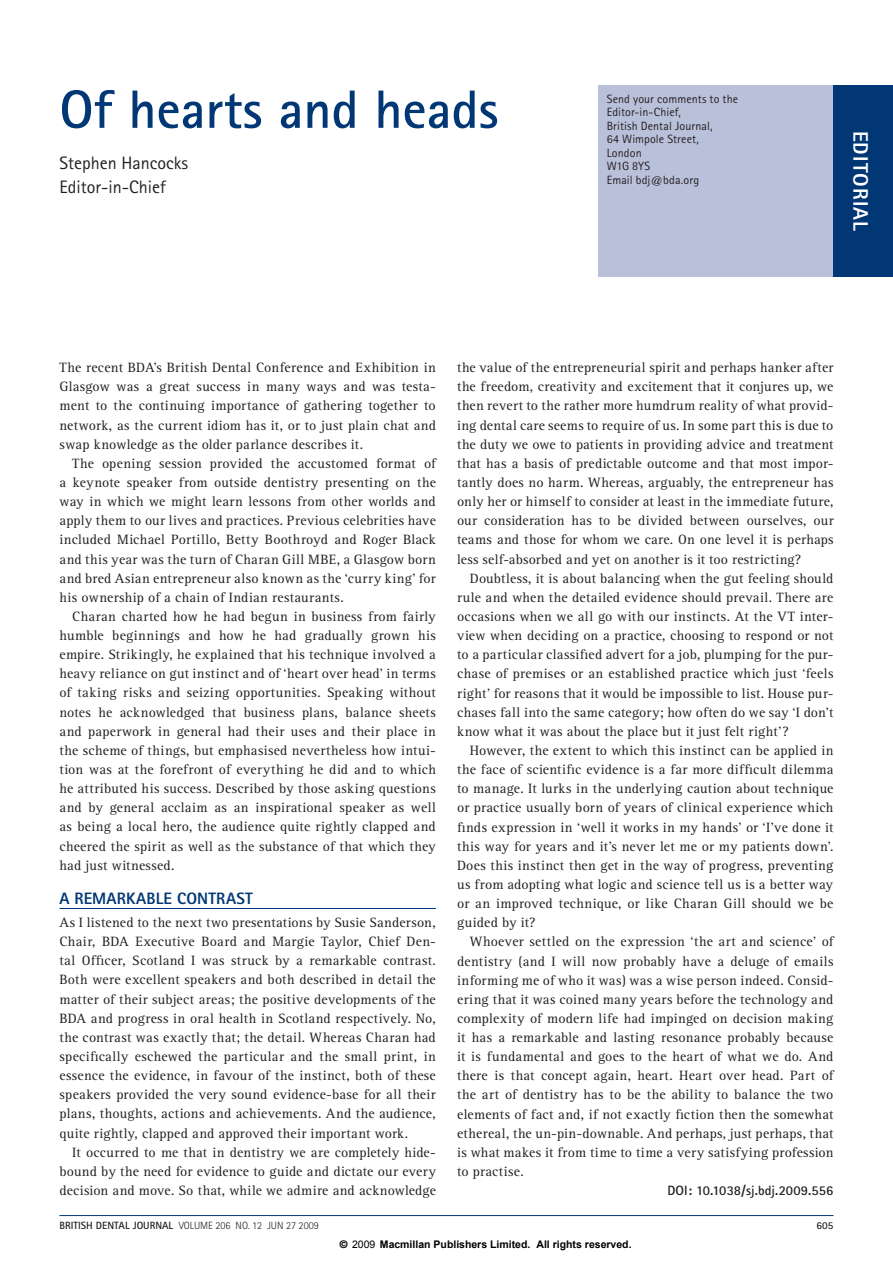
<style>
.page{position:relative;width:893px;height:1263px;background:#fff}
.page>*{position:absolute;margin:0;border:0;box-sizing:border-box;transform-origin:0 0}
.t1{font:700 54px "Rotis Sans Serif";color:#013775}
.t2{font:800 21px "Rotis Sans Serif";letter-spacing:.05em;color:#fff}
.t3{font:18px/24px "Rotis Sans Serif";color:#231f20}
.t4{font:800 16.5px "Rotis Sans Serif";letter-spacing:.01em;color:#013775}
.t5{font:13.95px/19.2px "Rotis Serif";letter-spacing:.015em;color:#231f20;text-align:justify}
.t6{font:700 13.5px "Rotis Sans Serif";letter-spacing:.005em;color:#231f20}
.t7{font:12px/13.5px "Rotis Sans Serif";letter-spacing:.01em;color:#231f20}
.t8{font:700 10.5px "Arial";color:#000}
.t9{font:300 10.5px "Rotis Sans Serif";color:#231f20}
.t10{font:700 10.5px "Rotis Sans Serif";color:#231f20}
.s1{font-weight:700}
.s2{font-family:"Helvetica"}
.s3{font-weight:400}
</style>
<div class="page">
<hr style="left:59px;top:908px;width:377px;height:1px;background:#013775">
<hr style="left:59px;top:1215px;width:774px;height:1px;background:#013775">
<div style="left:598px;top:85px;width:295px;height:191px;background:#b9c0d9"></div>
<div style="left:833px;top:85px;width:60px;height:191px;background:#013775"></div>
<h1 class="t1" style="left:59px;top:91px;width:440px">Of hearts and heads</h1>
<p class="t3" style="left:59px;top:153px;width:130px">Stephen Hancocks<br>Editor-in-Chief</p>
<p class="t7" style="left:607px;top:93px;width:133px">Send your comments to the<br>Editor-in-Chief,<br>British Dental Journal,<br>64 Wimpole Street,<br>London<br>W1G 8YS<br>Email bdj@bda.org</p>
<h2 class="t2" style="left:868px;top:131px;width:102px;rotate:90deg">EDITORIAL</h2>
<p class="t5" style="left:59px;top:359px;width:378px">The recent BDA’s British Dental Conference and Exhibition in Glasgow was a great success in many ways and was testa&shy;ment to the continuing importance of gathering together to network, as the current idiom has it, or to just plain chat and swap knowledge as the older parlance describes it.</p>
<p class="t5" style="left:59px;top:455px;width:378px;text-indent:13px">The opening session provided the accustomed format of a keynote speaker from outside dentistry presenting on the way in which we might learn lessons from other worlds and apply them to our lives and practices. Previous celebrities have included Michael Portillo, Betty Boothroyd and Roger Black and this year was the turn of Charan Gill MBE, a Glasgow born and bred Asian entrepreneur also known as the ‘curry king’ for his ownership of a chain of Indian restaurants.</p>
<p class="t5" style="left:59px;top:608px;width:378px;text-indent:13px">Charan charted how he had begun in business from fairly humble beginnings and how he had gradually grown his empire. Strikingly, he explained that his technique involved a heavy reliance on gut instinct and of ‘heart over head’ in terms of taking risks and seizing opportunities. Speaking without notes he acknowledged that business plans, balance sheets and paperwork in general had their uses and their place in the scheme of things, but emphasised nevertheless how intui&shy;tion was at the forefront of everything he did and to which he attributed his success. Described by those asking questions and by general acclaim as an inspirational speaker as well as being a local hero, the audience quite rightly clapped and cheered the spirit as well as the substance of that which they had just witnessed.</p>
<p class="t4" style="left:59px;top:892px;width:195px">A REMARKABLE CONTRAST</p>
<p class="t5" style="left:59px;top:914px;width:378px">As I listened to the next two presentations by Susie Sanderson, Chair, BDA Executive Board and Margie Taylor, Chief Den&shy;tal Officer, Scotland I was struck by a remarkable contrast.<br>Both were excellent speakers and both described in detail the matter of their subject areas; the positive developments of the BDA and progress in oral health in Scotland respectively. No, the contrast was exactly that; the detail. Whereas Charan had specifically eschewed the particular and the small print, in essence the evidence, in favour of the instinct, both of these speakers provided the very sound evidence-base for all their plans, thoughts, actions and achievements. And the audience, quite rightly, clapped and approved their important work.</p>
<p class="t5" style="left:59px;top:1144px;width:378px;text-indent:13px">It occurred to me that in dentistry we are completely hide&shy;bound by the need for evidence to guide and dictate our every decision and move. So that, while we admire and acknowledge</p>
<p class="t5" style="left:457px;top:359px;width:378px">the value of the entrepreneurial spirit and perhaps hanker after the freedom, creativity and excitement that it conjures up, we then revert to the rather more humdrum reality of what provid&shy;ing dental care seems to require of us. In some part this is due to the duty we owe to patients in providing advice and treatment that has a basis of predictable outcome and that most impor&shy;tantly does no harm. Whereas, arguably, the entrepreneur has only her or himself to consider at least in the immediate future, our consideration has to be divided between ourselves, our teams and those for whom we care. On one level it is perhaps less self-absorbed and yet on another is it too restricting?</p>
<p class="t5" style="left:457px;top:570px;width:378px;text-indent:13px">Doubtless, it is about balancing when the gut feeling should rule and when the detailed evidence should prevail. There are occasions when we all go with our instincts. At the VT inter&shy;view when deciding on a practice, choosing to respond or not to a particular classified advert for a job, plumping for the pur&shy;chase of premises or an established practice which just ‘feels right’ for reasons that it would be impossible to list. House pur&shy;chases fall into the same category; how often do we say ‘I don’t know what it was about the place but it just felt right'?</p>
<p class="t5" style="left:457px;top:742px;width:378px;text-indent:13px">However, the extent to which this instinct can be applied in the face of scientific evidence is a far more difficult dilemma to manage. It lurks in the underlying caution about technique or practice usually born of years of clinical experience which finds expression in ‘well it works in my hands’ or ‘I’ve done it this way for years and it’s never let me or my patients down’.<br>Does this instinct then get in the way of progress, preventing us from adopting what logic and science tell us is a better way or an improved technique, or like Charan Gill should we be guided by it?</p>
<p class="t5" style="left:457px;top:933px;width:378px;text-indent:13px">Whoever settled on the expression ‘the art and science’ of dentistry (and I will now probably have a deluge of emails informing me of who it was) was a wise person indeed. Consid&shy;ering that it was coined many years before the technology and complexity of modern life had impinged on decision making it has a remarkable and lasting resonance probably because it is fundamental and goes to the heart of what we do. And there is that concept again, heart. Heart over head. Part of the art of dentistry has to be the ability to balance the two elements of fact and, if not exactly fiction then the somewhat ethereal, the un-pin-downable. And perhaps, just perhaps, that is what makes it from time to time a very satisfying profession to practise.</p>
<p class="t6" style="left:667px;top:1186px;width:168px">DOI: 10.1038/sj.bdj.2009.556</p>
<p class="t9" style="left:59px;top:1221px;width:261px"><span class="s1">BRITISH DENTAL JOURNAL</span> VOLUME 206 NO. 12 JUN 27 2009</p>
<p class="t10" style="left:816px;top:1221px;width:18px">605</p>
<p class="t8" style="left:340px;top:1237px;width:293px"><span class="s2">©</span> <span class="s3">2009</span> Macmillan Publishers Limited. All rights reserved.</p>
</div>
